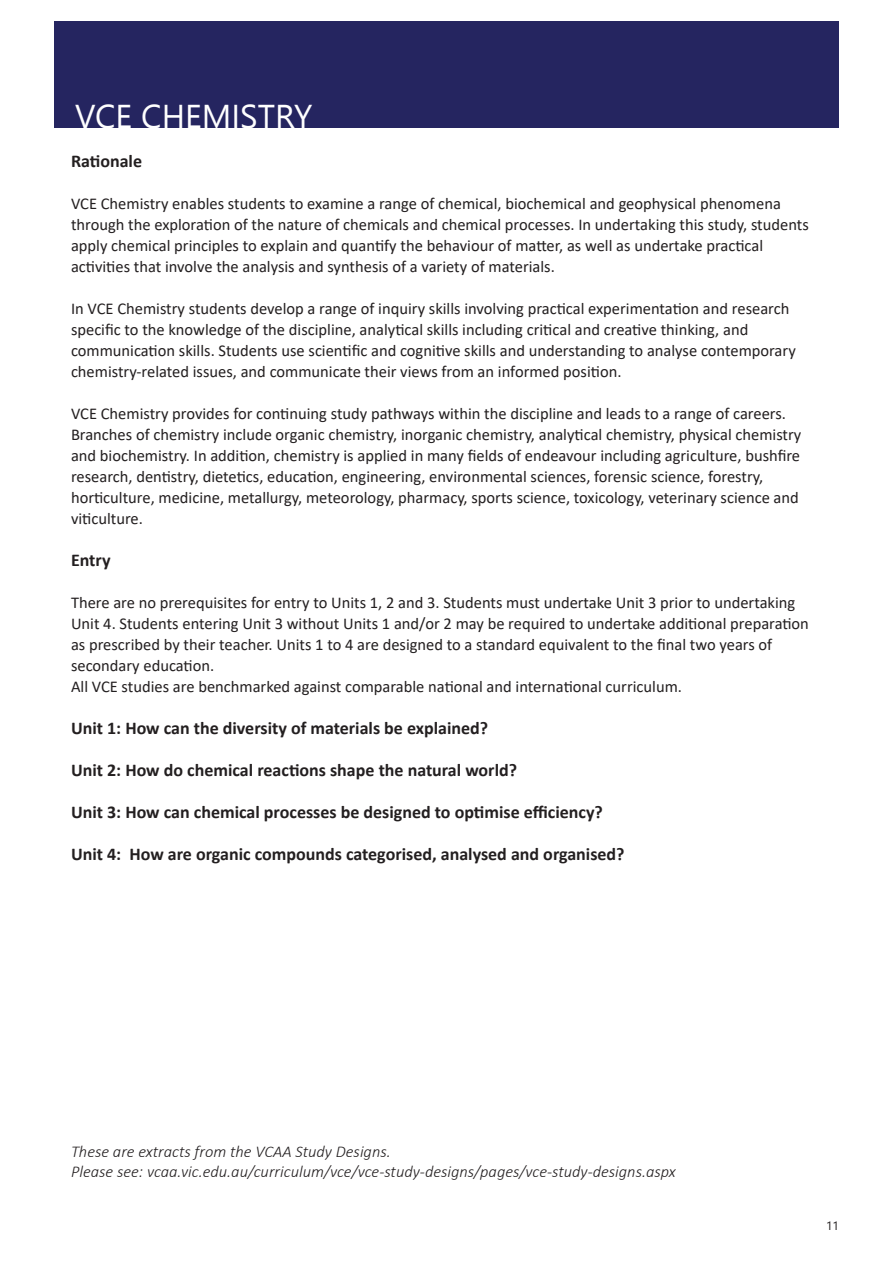
<style>
.page{position:relative;width:893px;height:1263px;background:#fff}
.page>*{position:absolute;margin:0;border:0;box-sizing:border-box;transform-origin:0 0}
.t1{font:33px "Nirmala UI";color:#fff}
.t2{font:700 18px "Calibri";color:#231f20}
.t3{font:16.5px/21px "Calibri";color:#231f20}
.t4{font:italic 300 16.5px/19.8px "Calibri";color:#231f20}
.t5{font:12px "Nirmala UI";color:#231f20}
</style>
<div class="page">
<div style="left:54px;top:21px;width:785px;height:107px;background:#252560"></div>
<p class="t1" style="left:75px;top:89px;width:239px">VCE CHEMISTRY</p>
<p class="t2" style="left:71px;top:148px;width:73px">Rationale</p>
<p class="t3" style="left:71px;top:192px;width:739px">VCE Chemistry enables students to examine a range of chemical, biochemical and geophysical phenomena through the exploration of the nature of chemicals and chemical processes. In undertaking this study, students apply chemical principles to explain and quantify the behaviour of matter, as well as undertake practical activities that involve the analysis and synthesis of a variety of materials.</p>
<p class="t3" style="left:71px;top:297px;width:726px">In VCE Chemistry students develop a range of inquiry skills involving practical experimentation and research specific to the knowledge of the discipline, analytical skills including critical and creative thinking, and communication skills. Students use scientific and cognitive skills and understanding to analyse contemporary chemistry-related issues, and communicate their views from an informed position.</p>
<p class="t3" style="left:71px;top:402px;width:732px">VCE Chemistry provides for continuing study pathways within the discipline and leads to a range of careers.<br>Branches of chemistry include organic chemistry, inorganic chemistry, analytical chemistry, physical chemistry and biochemistry. In addition, chemistry is applied in many fields of endeavour including agriculture, bushfire research, dentistry, dietetics, education, engineering, environmental sciences, forensic science, forestry, horticulture, medicine, metallurgy, meteorology, pharmacy, sports science, toxicology, veterinary science and viticulture.</p>
<p class="t2" style="left:71px;top:547px;width:41px">Entry</p>
<p class="t3" style="left:71px;top:591px;width:739px">There are no prerequisites for entry to Units 1, 2 and 3. Students must undertake Unit 3 prior to undertaking Unit 4. Students entering Unit 3 without Units 1 and/or 2 may be required to undertake additional preparation as prescribed by their teacher. Units 1 to 4 are designed to a standard equivalent to the final two years of secondary education.</p>
<p class="t3" style="left:71px;top:675px;width:612px">All VCE studies are benchmarked against comparable national and international curriculum.</p>
<p class="t2" style="left:71px;top:715px;width:419px">Unit 1: How can the diversity of materials be explained?</p>
<p class="t2" style="left:71px;top:757px;width:448px">Unit 2: How do chemical reactions shape the natural world?</p>
<p class="t2" style="left:71px;top:799px;width:533px">Unit 3: How can chemical processes be designed to optimise efficiency?</p>
<p class="t2" style="left:71px;top:841px;width:555px">Unit 4: How are organic compounds categorised, analysed and organised?</p>
<p class="t4" style="left:71px;top:1141px;width:606px">These are extracts from the VCAA Study Designs.<br>Please see: vcaa.vic.edu.au/curriculum/vce/vce-study-designs/pages/vce-study-designs.aspx</p>
<p class="t5" style="left:826px;top:1216px;width:14px">11</p>
</div>
